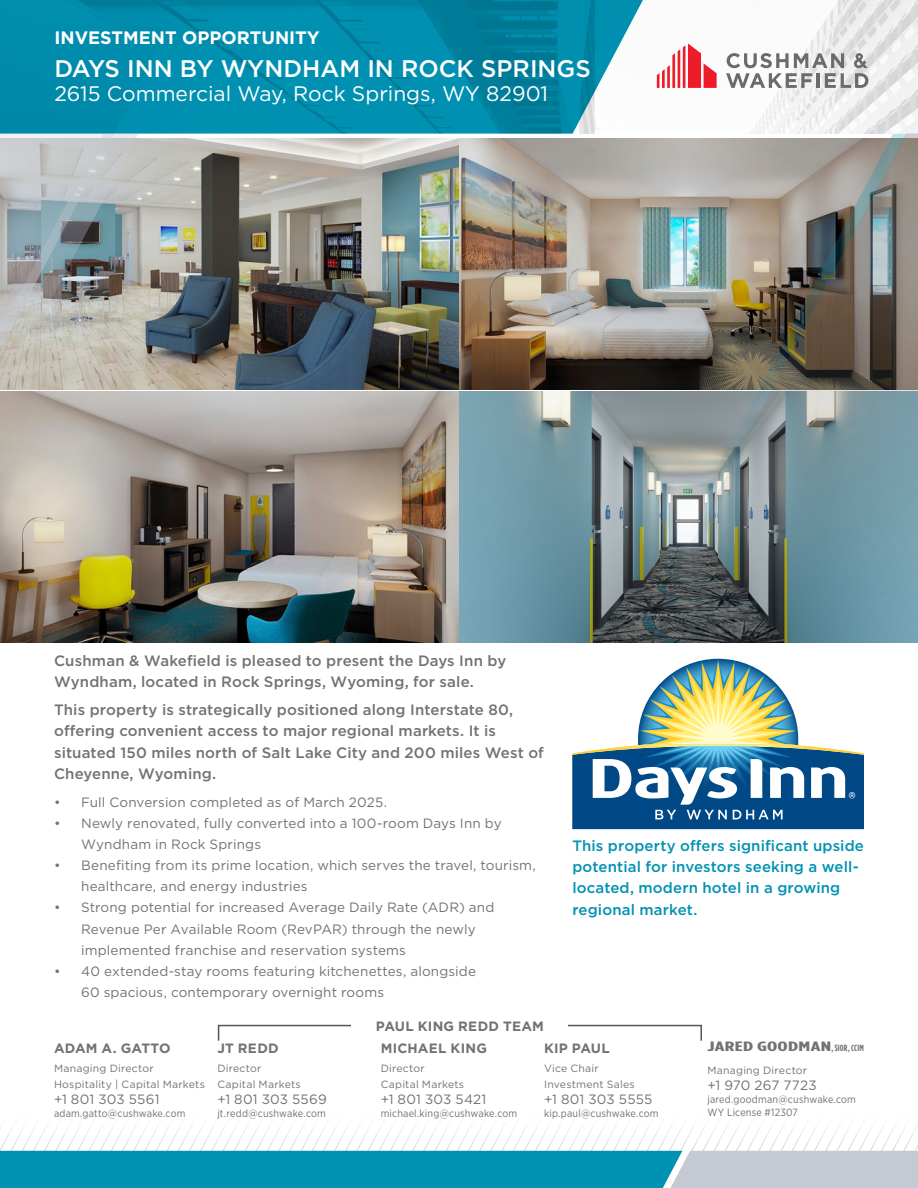
<style>
.page{position:relative;width:918px;height:1188px;background:#fff}
.page>*{position:absolute;margin:0;border:0;box-sizing:border-box;transform-origin:0 0}
.t1{font:500 24px "Gotham";color:#fff}
.t2{font:21px "Gotham";color:#fff}
.t3{font:700 18px "Gotham";color:#fff}
.t4{font:500 15px/21.1px "Gotham";letter-spacing:.01em;color:#717271}
.t5{font:500 15px/21.1px "Gotham";letter-spacing:.01em;color:#0092b3}
.t6{font:13.5px/21.1px "Gotham";letter-spacing:.01em;color:#717271}
.t7{font:700 13.5px "Gotham";letter-spacing:.015em;color:#717271}
.t8{font:700 13.5px "Gotham Condensed";letter-spacing:.01em;color:#717271;scale:1.8 1}
.t9{font:10.5px "Gotham Narrow";letter-spacing:.02em;color:#717271}
.t10{font:10.5px/16.2px "Gotham";letter-spacing:.02em;color:#717271}
.s1{font-size:9px}
</style>
<div class="page">
<img style="left:0;top:138px;width:458px;height:505px">
<img style="left:460px;top:138px;width:458px;height:505px">
<img style="left:656px;top:0;width:262px;height:134px">
<svg style="left:0;top:1125px;width:918px;height:26px"></svg>
<svg style="left:0;top:1151px;width:918px;height:37px;background:#35a1bb"></svg>
<svg style="left:657px;top:43px;width:60px;height:45px"></svg>
<svg style="left:726px;top:53px;width:142px;height:35px"></svg>
<svg style="left:138px;top:138px;width:50px;height:208px;background:#a7aaa7"></svg>
<svg style="left:0;top:0;width:643px;height:134px;background:#0e90ae"></svg>
<img style="left:654px;top:134px;width:264px;height:479px">
<img style="left:702px;top:134px;width:205px;height:363px">
<svg style="left:0;top:134px;width:138px;height:268px;background:#adb0af"></svg>
<svg style="left:572px;top:659px;width:292px;height:170px"></svg>
<svg style="left:217px;top:1024px;width:134px;height:17px"></svg>
<svg style="left:568px;top:1024px;width:134px;height:17px"></svg>
<p class="t3" style="left:54px;top:26px;width:267px">INVESTMENT OPPORTUNITY</p>
<p class="t1" style="left:54px;top:53px;width:538px">DAYS INN BY WYNDHAM IN ROCK SPRINGS</p>
<p class="t2" style="left:54px;top:81px;width:495px">2615 Commercial Way, Rock Springs, WY 82901</p>
<p class="t4" style="left:54px;top:650px;width:454px">Cushman &amp; Wakefield is pleased to present the Days Inn by<br>Wyndham, located in Rock Springs, Wyoming, for sale.</p>
<p class="t4" style="left:54px;top:699px;width:491px">This property is strategically positioned along Interstate 80, offering convenient access to major regional markets. It is situated 150 miles north of Salt Lake City and 200 miles West of Cheyenne, Wyoming.</p>
<p class="t6" style="left:54px;top:791px;width:335px">• Full Conversion completed as of March 2025.</p>
<p class="t6" style="left:81px;top:812px;width:422px;text-indent:-27px">• Newly renovated, fully converted into a 100-room Days Inn by<br>Wyndham in Rock Springs</p>
<p class="t6" style="left:81px;top:855px;width:456px;text-indent:-27px">• Benefiting from its prime location, which serves the travel, tourism, healthcare, and energy industries</p>
<p class="t6" style="left:81px;top:897px;width:415px;text-indent:-27px">• Strong potential for increased Average Daily Rate (ADR) and<br>Revenue Per Available Room (RevPAR) through the newly implemented franchise and reservation systems</p>
<p class="t6" style="left:81px;top:960px;width:396px;text-indent:-27px">• 40 extended-stay rooms featuring kitchenettes, alongside<br>60 spacious, contemporary overnight rooms</p>
<p class="t7" style="left:376px;top:1018px;width:170px">PAUL KING REDD TEAM</p>
<p class="t5" style="left:572px;top:835px;width:293px">This property offers significant upside potential for investors seeking a well&shy;located, modern hotel in a growing regional market.</p>
<p class="t7" style="left:54px;top:1039px;width:118px">ADAM A. GATTO</p>
<p class="t10" style="left:54px;top:1060px;width:153px">Managing Director<br>Hospitality | Capital Markets</p>
<p class="t6" style="left:54px;top:1089px;width:107px">+1 801 303 5561</p>
<p class="t9" style="left:54px;top:1107px;width:133px">adam.gatto@cushwake.com</p>
<p class="t7" style="left:217px;top:1039px;width:63px">JT REDD</p>
<p class="t10" style="left:217px;top:1060px;width:85px">Director<br>Capital Markets</p>
<p class="t6" style="left:217px;top:1089px;width:111px">+1 801 303 5569</p>
<p class="t9" style="left:217px;top:1107px;width:110px">jt.redd@cushwake.com</p>
<p class="t7" style="left:381px;top:1039px;width:108px">MICHAEL KING</p>
<p class="t10" style="left:381px;top:1060px;width:85px">Director<br>Capital Markets</p>
<p class="t6" style="left:381px;top:1089px;width:107px">+1 801 303 5421</p>
<p class="t9" style="left:381px;top:1107px;width:138px">michael.king@cushwake.com</p>
<p class="t7" style="left:544px;top:1039px;width:67px">KIP PAUL</p>
<p class="t10" style="left:544px;top:1060px;width:92px">Vice Chair<br>Investment Sales</p>
<p class="t6" style="left:544px;top:1089px;width:110px">+1 801 303 5555</p>
<p class="t9" style="left:544px;top:1107px;width:116px">kip.paul@cushwake.com</p>
<p class="t8" style="left:707px;top:1039px;width:88px">JARED GOODMAN<span class="s1">, SIOR, CCIM</span></p>
<p class="t10" style="left:707px;top:1062px;width:101px">Managing Director</p>
<p class="t6" style="left:707px;top:1075px;width:111px">+1 970 267 7723</p>
<p class="t9" style="left:707px;top:1093px;width:150px">jared.goodman@cushwake.com</p>
<p class="t9" style="left:707px;top:1105px;width:92px">WY License #12307</p>
</div>
